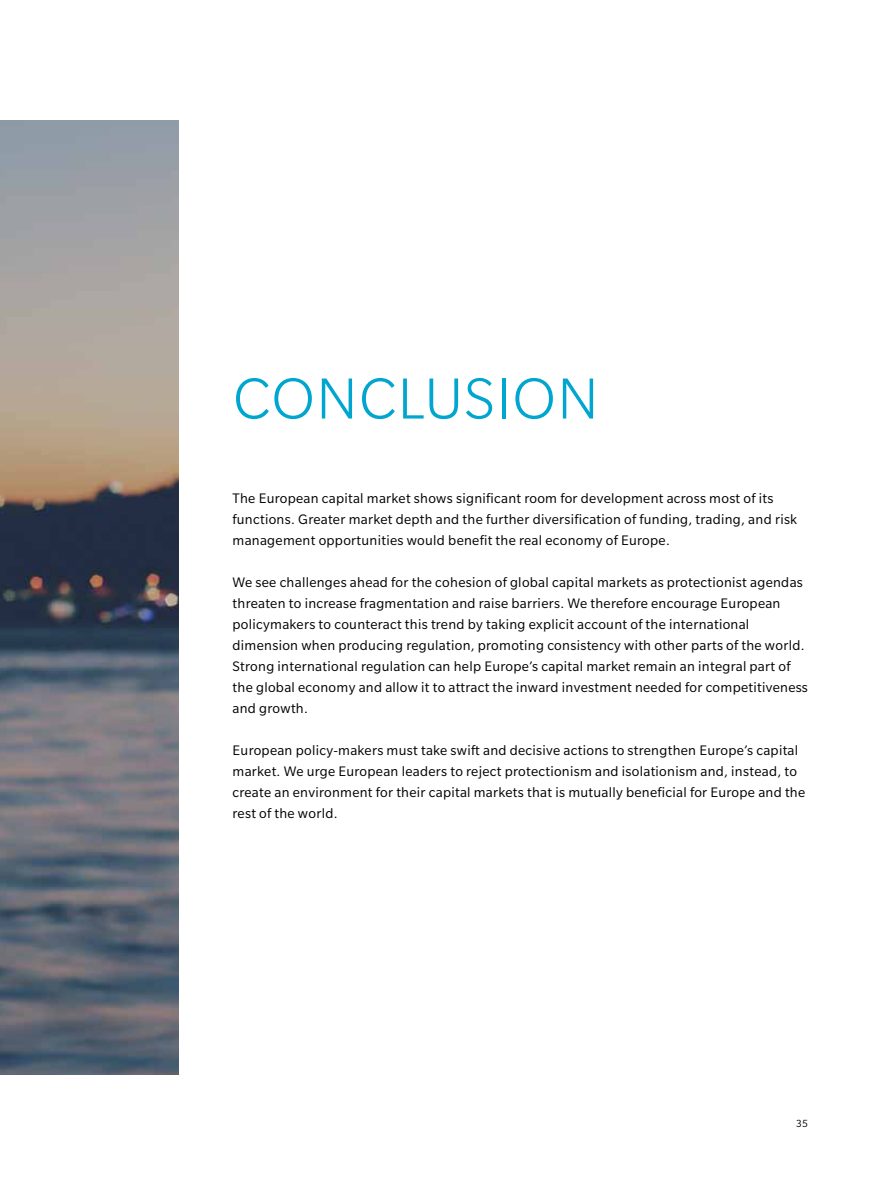
<style>
.page{position:relative;width:893px;height:1188px;background:#fff}
.page>*{position:absolute;margin:0;border:0;box-sizing:border-box;transform-origin:0 0}
.t1{font:300 63px "Slate Pro";letter-spacing:.02em;color:#00a6cf}
.t2{font:15px/21px "Slate Pro";letter-spacing:.02em;color:#000}
.t3{font:11.25px "Slate Pro";color:#000}
</style>
<div class="page">
<img style="left:0;top:120px;width:178px;height:955px">
<h1 class="t1" style="left:233px;top:366px;width:367px">CONCLUSION</h1>
<p class="t2" style="left:233px;top:487px;width:566px">The European capital market shows significant room for development across most of its functions. Greater market depth and the further diversification of funding, trading, and risk management opportunities would benefit the real economy of Europe.</p>
<p class="t2" style="left:233px;top:571px;width:577px">We see challenges ahead for the cohesion of global capital markets as protectionist agendas threaten to increase fragmentation and raise barriers. We therefore encourage European policymakers to counteract this trend by taking explicit account of the international dimension when producing regulation, promoting consistency with other parts of the world.<br>Strong international regulation can help Europe’s capital market remain an integral part of the global economy and allow it to attract the inward investment needed for competitiveness and growth.</p>
<p class="t2" style="left:233px;top:739px;width:574px">European policy-makers must take swift and decisive actions to strengthen Europe’s capital market. We urge European leaders to reject protectionism and isolationism and, instead, to create an environment for their capital markets that is mutually beneficial for Europe and the rest of the world.</p>
<p class="t3" style="left:796px;top:1118px;width:13px">35</p>
</div>
